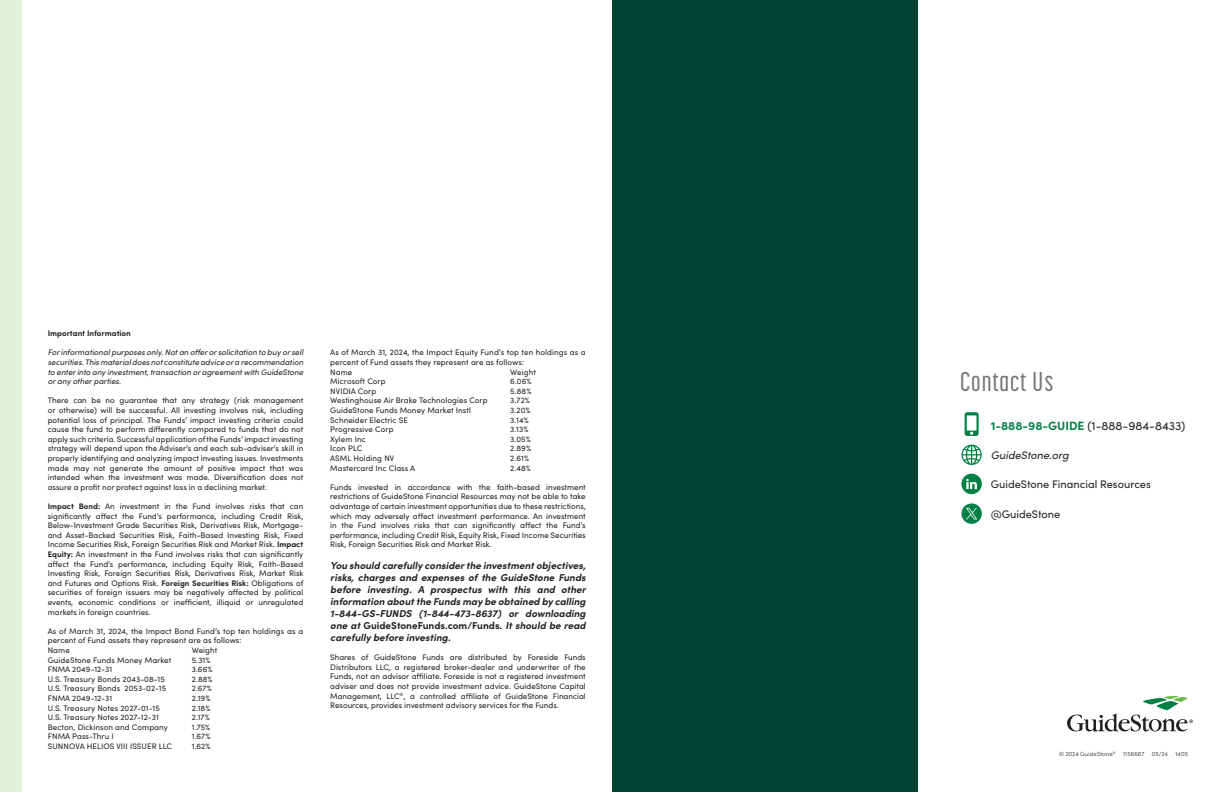
<style>
.page{position:relative;width:1224px;height:792px;background:#fff}
.page>*{position:absolute;margin:0;border:0;box-sizing:border-box;transform-origin:0 0}
.t1{font:500 27px "Korolev Compressed";letter-spacing:.04em;color:#767575}
.t2{font:12px "Sofia Pro";color:#231f20}
.t3{font:11px "Sofia Pro";color:#231f20}
.t4{font:italic 11px "Sofia Pro";color:#231f20}
.t5{font:italic 700 10px/12px "Sofia Pro";color:#231f20;text-align:justify}
.t6{font:8px/9.6px "Sofia Pro";letter-spacing:.01em;color:#231f20;text-align:justify}
.t7{font:italic 8px/9.6px "Sofia Pro";color:#231f20;text-align:justify}
.t8{font:700 8px "Sofia Pro";color:#231f20}
.t9{font:300 6px "Sofia Pro";letter-spacing:.015em;color:#231f20}
.s1{font-weight:700}
.s2{font-style:normal}
.s3{font-weight:700;color:#008044}
</style>
<div class="page">
<div style="left:0;top:0;width:22px;height:792px;background:#e2f0da"></div>
<div style="left:612px;top:0;width:306px;height:792px;background:#004331"></div>
<svg style="left:1067px;top:696px;width:126px;height:36px"></svg>
<svg style="left:965px;top:412px;width:14px;height:24px"></svg>
<svg style="left:961px;top:445px;width:21px;height:20px"></svg>
<svg style="left:961px;top:474px;width:21px;height:20px"></svg>
<svg style="left:961px;top:503px;width:21px;height:21px"></svg>
<svg style="left:966px;top:508px;width:11px;height:11px"></svg>
<p class="t8" style="left:48px;top:327px;width:85px">Important Information</p>
<p class="t7" style="left:48px;top:347px;width:257px">For informational purposes only. Not an offer or solicitation to buy or sell securities. This material does not constitute advice or a recommendation to enter into any investment, transaction or agreement with GuideStone or any other parties.</p>
<p class="t6" style="left:48px;top:395px;width:257px">There can be no guarantee that any strategy (risk management or otherwise) will be successful. All investing involves risk, including potential loss of principal. The Funds’ impact investing criteria could cause the fund to perform differently compared to funds that do not apply such criteria. Successful application of the Funds’ impact investing strategy will depend upon the Adviser’s and each sub-adviser’s skill in properly identifying and analyzing impact investing issues. Investments made may not generate the amount of positive impact that was intended when the investment was made. Diversification does not assure a profit nor protect against loss in a declining market.</p>
<p class="t6" style="left:48px;top:501px;width:257px"><span class="s1">Impact Bond:</span> An investment in the Fund involves risks that can significantly affect the Fund’s performance, including Credit Risk, Below-Investment Grade Securities Risk, Derivatives Risk, Mortgage&shy;and Asset-Backed Securities Risk, Faith-Based Investing Risk, Fixed Income Securities Risk, Foreign Securities Risk and Market Risk. <span class="s1">Impact Equity:</span> An investment in the Fund involves risks that can significantly affect the Fund’s performance, including Equity Risk, Faith-Based Investing Risk, Foreign Securities Risk, Derivatives Risk, Market Risk and Futures and Options Risk. <span class="s1">Foreign Securities Risk:</span> Obligations of securities of foreign issuers may be negatively affected by political events, economic conditions or inefficient, illiquid or unregulated markets in foreign countries.</p>
<p class="t6" style="left:48px;top:626px;width:257px">As of March 31, 2024, the Impact Bond Fund’s top ten holdings as a percent of Fund assets they represent are as follows:</p>
<p class="t6" style="left:48px;top:645px;width:24px">Name</p>
<p class="t6" style="left:192px;top:645px;width:27px">Weight</p>
<p class="t6" style="left:48px;top:655px;width:125px">GuideStone Funds Money Market</p>
<p class="t6" style="left:192px;top:655px;width:20px">5.31%</p>
<p class="t6" style="left:48px;top:664px;width:66px">FNMA 2049-12-31</p>
<p class="t6" style="left:192px;top:664px;width:22px">3.66%</p>
<p class="t6" style="left:48px;top:674px;width:119px">U.S. Treasury Bonds 2043-08-15</p>
<p class="t6" style="left:192px;top:674px;width:22px">2.88%</p>
<p class="t6" style="left:48px;top:683px;width:120px">U.S. Treasury Bonds 2053-02-15</p>
<p class="t6" style="left:192px;top:683px;width:22px">2.67%</p>
<p class="t6" style="left:48px;top:693px;width:66px">FNMA 2049-12-31</p>
<p class="t6" style="left:192px;top:693px;width:20px">2.19%</p>
<p class="t6" style="left:48px;top:703px;width:114px">U.S. Treasury Notes 2027-01-15</p>
<p class="t6" style="left:192px;top:703px;width:20px">2.18%</p>
<p class="t6" style="left:48px;top:712px;width:113px">U.S. Treasury Notes 2027-12-31</p>
<p class="t6" style="left:192px;top:712px;width:19px">2.17%</p>
<p class="t6" style="left:48px;top:722px;width:122px">Becton, Dickinson and Company</p>
<p class="t6" style="left:192px;top:722px;width:20px">1.75%</p>
<p class="t6" style="left:48px;top:731px;width:68px">FNMA Pass-Thru I</p>
<p class="t6" style="left:192px;top:731px;width:20px">1.67%</p>
<p class="t6" style="left:48px;top:741px;width:126px">SUNNOVA HELIOS VIII ISSUER LLC</p>
<p class="t6" style="left:192px;top:741px;width:20px">1.62%</p>
<p class="t6" style="left:330px;top:347px;width:257px">As of March 31, 2024, the Impact Equity Fund’s top ten holdings as a percent of Fund assets they represent are as follows:</p>
<p class="t6" style="left:330px;top:367px;width:24px">Name</p>
<p class="t6" style="left:510px;top:367px;width:27px">Weight</p>
<p class="t6" style="left:330px;top:376px;width:57px">Microsoft Corp</p>
<p class="t6" style="left:510px;top:376px;width:23px">6.06%</p>
<p class="t6" style="left:330px;top:386px;width:47px">NVIDIA Corp</p>
<p class="t6" style="left:510px;top:386px;width:23px">5.88%</p>
<p class="t6" style="left:330px;top:395px;width:159px">Westinghouse Air Brake Technologies Corp</p>
<p class="t6" style="left:510px;top:395px;width:21px">3.72%</p>
<p class="t6" style="left:330px;top:405px;width:142px">GuideStone Funds Money Market Instl</p>
<p class="t6" style="left:510px;top:405px;width:22px">3.20%</p>
<p class="t6" style="left:330px;top:415px;width:79px">Schneider Electric SE</p>
<p class="t6" style="left:510px;top:415px;width:20px">3.14%</p>
<p class="t6" style="left:330px;top:424px;width:65px">Progressive Corp</p>
<p class="t6" style="left:510px;top:424px;width:20px">3.13%</p>
<p class="t6" style="left:330px;top:434px;width:37px">Xylem Inc</p>
<p class="t6" style="left:510px;top:434px;width:22px">3.05%</p>
<p class="t6" style="left:330px;top:443px;width:33px">Icon PLC</p>
<p class="t6" style="left:510px;top:443px;width:22px">2.89%</p>
<p class="t6" style="left:330px;top:453px;width:66px">ASML Holding NV</p>
<p class="t6" style="left:510px;top:453px;width:20px">2.61%</p>
<p class="t6" style="left:330px;top:463px;width:87px">Mastercard Inc Class A</p>
<p class="t6" style="left:510px;top:463px;width:22px">2.48%</p>
<p class="t6" style="left:330px;top:482px;width:257px">Funds invested in accordance with the faith-based investment restrictions of GuideStone Financial Resources may not be able to take advantage of certain investment opportunities due to these restrictions, which may adversely affect investment performance. An investment in the Fund involves risks that can significantly affect the Fund’s performance, including Credit Risk, Equity Risk, Fixed Income Securities Risk, Foreign Securities Risk and Market Risk.</p>
<p class="t5" style="left:330px;top:559px;width:257px">You should carefully consider the investment objectives, risks, charges and expenses of the GuideStone Funds before investing. A prospectus with this and other information about the Funds may be obtained by calling 1-844-GS-FUNDS (1-844-473-8637) or downloading one at <span class="s2">GuideStoneFunds.com/Funds</span>. It should be read carefully before investing.</p>
<p class="t6" style="left:330px;top:652px;width:257px">Shares of GuideStone Funds are distributed by Foreside Funds Distributors LLC, a registered broker-dealer and underwriter of the Funds, not an advisor affiliate. Foreside is not a registered investment adviser and does not provide investment advice. GuideStone Capital Management, LLC<sup>®</sup>, a controlled affiliate of GuideStone Financial Resources, provides investment advisory services for the Funds.</p>
<p class="t1" style="left:960px;top:367px;width:95px">Contact Us</p>
<p class="t2" style="left:991px;top:417px;width:196px"><span class="s3">1-888-98-GUIDE</span> (1-888-984-8433)</p>
<p class="t4" style="left:991px;top:447px;width:80px">GuideStone.org</p>
<p class="t3" style="left:991px;top:476px;width:162px">GuideStone Financial Resources</p>
<p class="t3" style="left:991px;top:506px;width:71px">@GuideStone</p>
<p class="t9" style="left:1059px;top:750px;width:58px">© 2024 GuideStone<sup>®</sup></p>
<p class="t9" style="left:1123px;top:750px;width:23px">1156687</p>
<p class="t9" style="left:1152px;top:750px;width:38px">05/24 1405</p>
</div>
